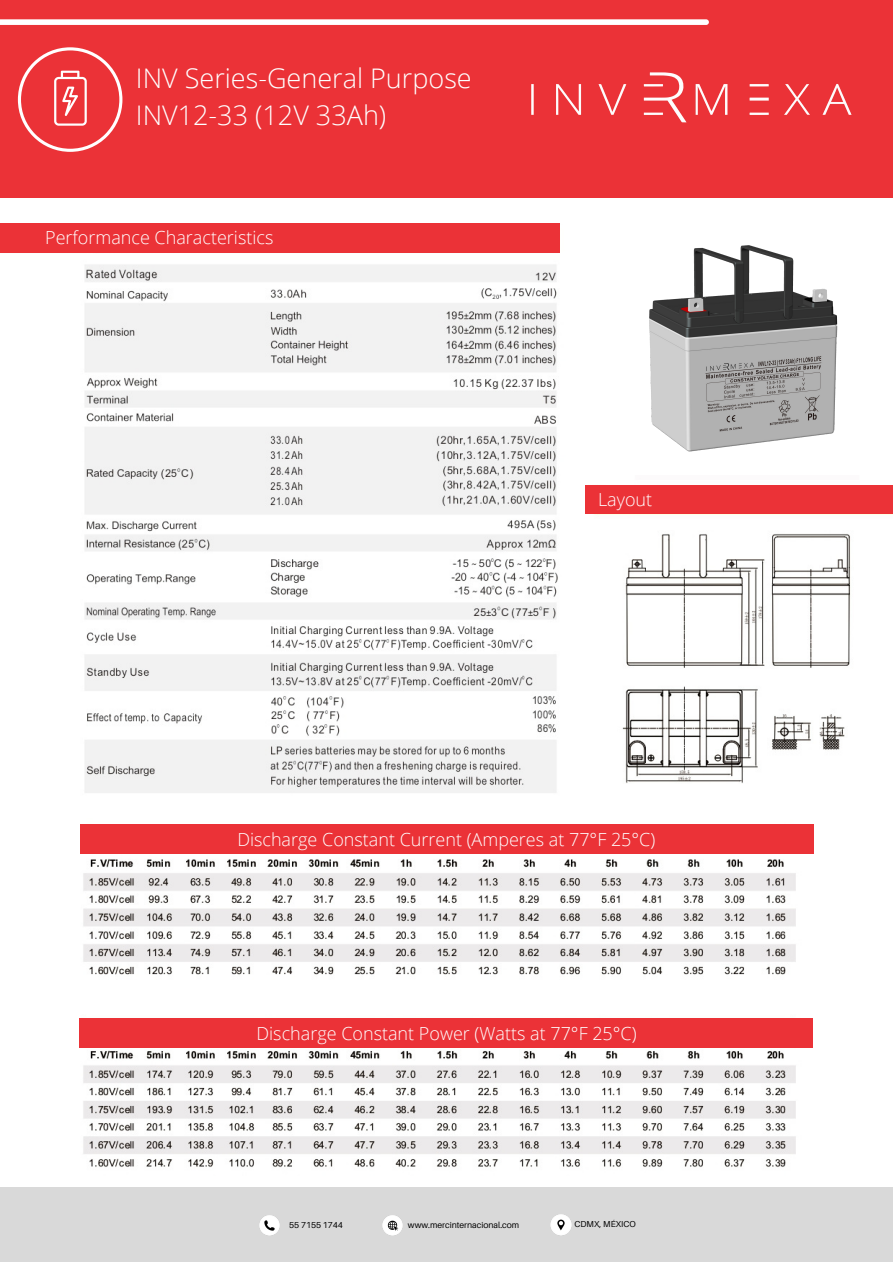
<style>
.page{position:relative;width:893px;height:1264px;background:#fff}
.page>*{position:absolute;margin:0;border:0;box-sizing:border-box;transform-origin:0 0}
.t1{font:300 27px "Open Sans";color:#fff}
.t2{font:300 18px "Open Sans";color:#fff}
.t3{font:8.55px "Aileron";color:#000}
</style>
<div class="page">
<img style="left:0;top:223px;width:892px;height:944px">
<div style="left:585px;top:485px;width:307px;height:28px;background:#eb3237"></div>
<div style="left:0;top:223px;width:559px;height:29px;background:#eb3237"></div>
<div style="left:80px;top:824px;width:733px;height:29px;background:#eb3237"></div>
<div style="left:79px;top:1018px;width:734px;height:30px;background:#eb3237"></div>
<div style="left:0;top:1187px;width:892px;height:75px;background:#d9d9d9"></div>
<img style="left:259px;top:1215px;width:21px;height:21px">
<img style="left:550px;top:1214px;width:22px;height:22px">
<img style="left:382px;top:1215px;width:21px;height:21px">
<div style="left:0;top:0;width:892px;height:198px;background:#eb3237"></div>
<svg style="left:18px;top:47px;width:104px;height:105px"></svg>
<svg style="left:0;top:19px;width:708px;height:6px;background:#fdf2f2"></svg>
<img style="left:531px;top:72px;width:321px;height:51px">
<div style="left:605px;top:207px;width:268px;height:268px;background:#fff"></div>
<img style="left:649px;top:245px;width:189px;height:207px">
<p class="t1" style="left:136px;top:59px;width:337px">INV Series-General Purpose</p>
<p class="t1" style="left:136px;top:97px;width:252px">INV12-33 (12V 33Ah)</p>
<p class="t2" style="left:45px;top:225px;width:230px">Performance Characteristics</p>
<p class="t2" style="left:598px;top:487px;width:56px">Layout</p>
<p class="t2" style="left:237px;top:826px;width:419px">Discharge Constant Current (Amperes at 77°F 25°C)</p>
<p class="t2" style="left:256px;top:1020px;width:381px">Discharge Constant Power (Watts at 77°F 25°C)</p>
<p class="t3" style="left:289px;top:1219px;width:55px">55 7155 1744</p>
<p class="t3" style="left:408px;top:1219px;width:113px">www.mercinternacional.com</p>
<p class="t3" style="left:574px;top:1218px;width:63px">CDMX, MÉXICO</p>
</div>
